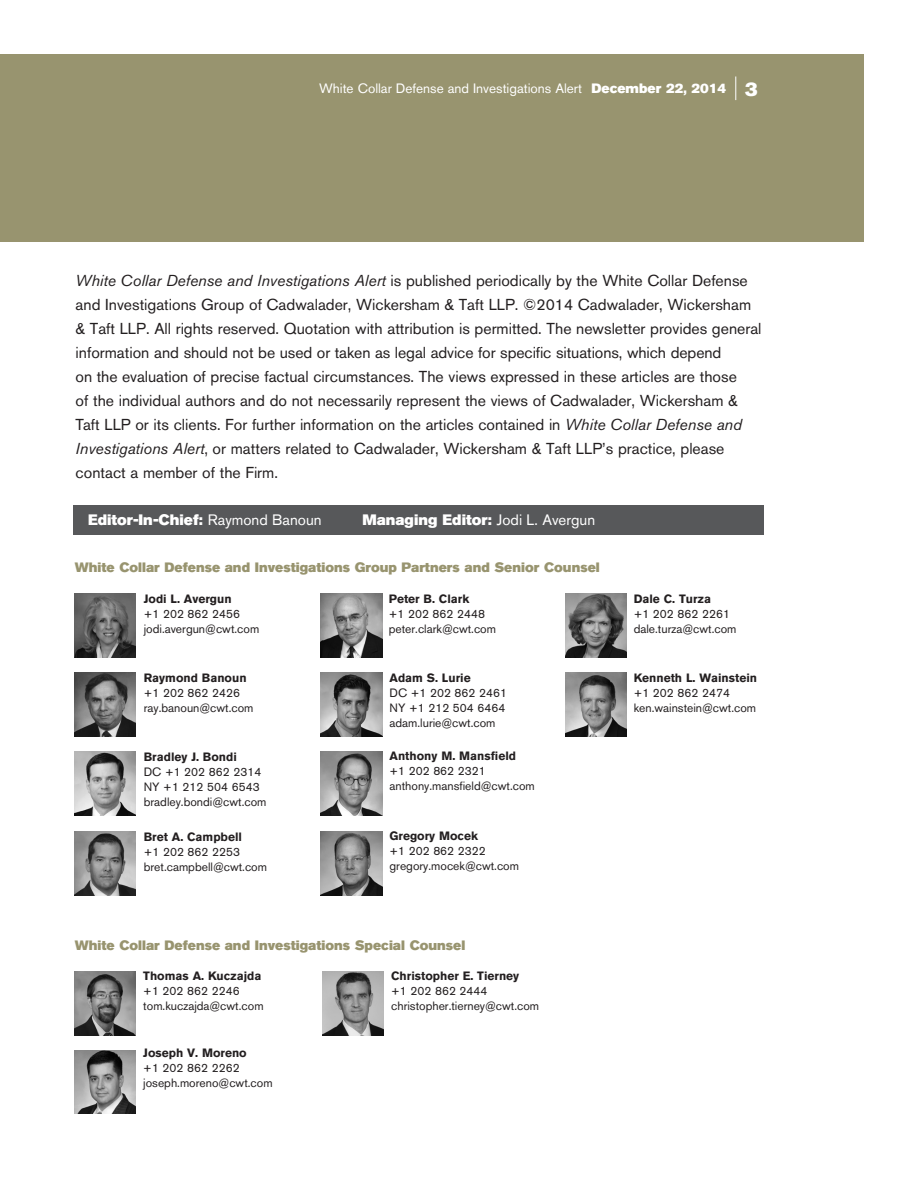
<style>
.page{position:relative;width:918px;height:1188px;background:#fff}
.page>*{position:absolute;margin:0;border:0;box-sizing:border-box;transform-origin:0 0}
.t1{font:15.75px/24px "Akzidenz Grotesk BQ";color:#231f20}
.Article_-_Copy_1st_P{font:15px "Akzidenz Grotesk BQ Super";color:#fff}
.t2{font:13.5px "Akzidenz Grotesk BQ Super";color:#98946f}
.t3{font:13.5px "Akzidenz Grotesk BQ";color:#fff}
.Back_Cover_-_Assoc_l{font:12px/15px "Akzidenz Grotesk BQ";color:#231f20}
.s1{font-family:"Akzidenz Grotesk BQ Super"}
.s2{font-family:"Akzidenz Grotesk BQ Super";font-size:19.5px}
.s3{font-style:italic}
.s4{font-family:"Akzidenz Grotesk BQ"}
.s5{font-weight:700}
</style>
<div class="page">
<div style="left:0;top:54px;width:864px;height:188px;background:#98946f"></div>
<svg style="left:735px;top:76px;width:1px;height:24px"></svg>
<div style="left:74px;top:505px;width:690px;height:30px;background:#57585a"></div>
<img style="left:75px;top:593px;width:61px;height:64px">
<img style="left:75px;top:673px;width:61px;height:64px">
<img style="left:75px;top:752px;width:61px;height:64px">
<img style="left:321px;top:673px;width:61px;height:64px">
<img style="left:565px;top:593px;width:61px;height:64px">
<img style="left:321px;top:593px;width:61px;height:64px">
<img style="left:75px;top:832px;width:61px;height:64px">
<img style="left:565px;top:673px;width:61px;height:64px">
<img style="left:75px;top:971px;width:61px;height:64px">
<img style="left:323px;top:972px;width:61px;height:63px">
<img style="left:75px;top:1050px;width:61px;height:64px">
<img style="left:321px;top:752px;width:61px;height:64px">
<img style="left:321px;top:832px;width:61px;height:64px">
<p class="t3" style="left:319px;top:80px;width:440px">White Collar Defense and Investigations Alert <span class="s1">December 22, 2014</span> <span class="s2">3</span></p>
<p class="t1" style="left:76px;top:268px;width:687px"><span class="s3">White Collar Defense and Investigations Alert</span> is published periodically by the White Collar Defense and Investigations Group of Cadwalader, Wickersham &amp; Taft LLP. ©2014 Cadwalader, Wickersham &amp; Taft LLP. All rights reserved. Quotation with attribution is permitted. The newsletter provides general information and should not be used or taken as legal advice for specific situations, which depend<br>on the evaluation of precise factual circumstances. The views expressed in these articles are those<br>of the individual authors and do not necessarily represent the views of Cadwalader, Wickersham &amp; Taft LLP or its clients. For further information on the articles contained in <span class="s3">White Collar Defense and Investigations Alert</span>, or matters related to Cadwalader, Wickersham &amp; Taft LLP’s practice, please contact a member of the Firm.</p>
<p class="Article_-_Copy_1st_P" style="left:88px;top:511px;width:235px">Editor-In-Chief: <span class="s4">Raymond Banoun</span></p>
<p class="Article_-_Copy_1st_P" style="left:362px;top:511px;width:234px">Managing Editor: <span class="s4">Jodi L. Avergun</span></p>
<p class="t2" style="left:75px;top:559px;width:527px">White Collar Defense and Investigations Group Partners and Senior Counsel</p>
<p class="Back_Cover_-_Assoc_l" style="left:144px;top:592px;width:117px"><span class="s5">Jodi L. Avergun<br></span>+1 202 862 2456 jodi.avergun@cwt.com</p>
<p class="Back_Cover_-_Assoc_l" style="left:144px;top:670px;width:111px"><span class="s5">Raymond Banoun </span>+1 202 862 2426 ray.banoun@cwt.com</p>
<p class="Back_Cover_-_Assoc_l" style="left:144px;top:750px;width:124px"><span class="s5">Bradley J. Bondi<br></span>DC +1 202 862 2314<br>NY +1 212 504 6543 bradley.bondi@cwt.com</p>
<p class="Back_Cover_-_Assoc_l" style="left:144px;top:829px;width:125px"><span class="s5">Bret A. Campbell<br></span>+1 202 862 2253 bret.campbell@cwt.com</p>
<p class="Back_Cover_-_Assoc_l" style="left:389px;top:592px;width:109px"><span class="s5">Peter B. Clark<br></span>+1 202 862 2448 peter.clark@cwt.com</p>
<p class="Back_Cover_-_Assoc_l" style="left:390px;top:670px;width:119px"><span class="s5">Adam S. Lurie<br></span>DC +1 202 862 2461<br>NY +1 212 504 6464 adam.lurie@cwt.com</p>
<p class="Back_Cover_-_Assoc_l" style="left:390px;top:749px;width:147px"><span class="s5">Anthony M. Mansfield </span>+1 202 862 2321 anthony.mansfield@cwt.com</p>
<p class="Back_Cover_-_Assoc_l" style="left:390px;top:828px;width:131px"><span class="s5">Gregory Mocek<br></span>+1 202 862 2322 gregory.mocek@cwt.com</p>
<p class="t2" style="left:75px;top:937px;width:392px">White Collar Defense and Investigations Special Counsel</p>
<p class="Back_Cover_-_Assoc_l" style="left:143px;top:969px;width:122px"><span class="s5">Thomas A. Kuczajda </span>+1 202 862 2246 tom.kuczajda@cwt.com</p>
<p class="Back_Cover_-_Assoc_l" style="left:143px;top:1045px;width:131px"><span class="s5">Joseph V. Moreno<br></span>+1 202 862 2262 joseph.moreno@cwt.com</p>
<p class="Back_Cover_-_Assoc_l" style="left:391px;top:969px;width:150px"><span class="s5">Christopher E. Tierney<br></span>+1 202 862 2444 christopher.tierney@cwt.com</p>
<p class="Back_Cover_-_Assoc_l" style="left:634px;top:592px;width:104px"><span class="s5">Dale C. Turza<br></span>+1 202 862 2261 dale.turza@cwt.com</p>
<p class="Back_Cover_-_Assoc_l" style="left:634px;top:670px;width:125px"><span class="s5">Kenneth L. Wainstein </span>+1 202 862 2474 ken.wainstein@cwt.com</p>
</div>
